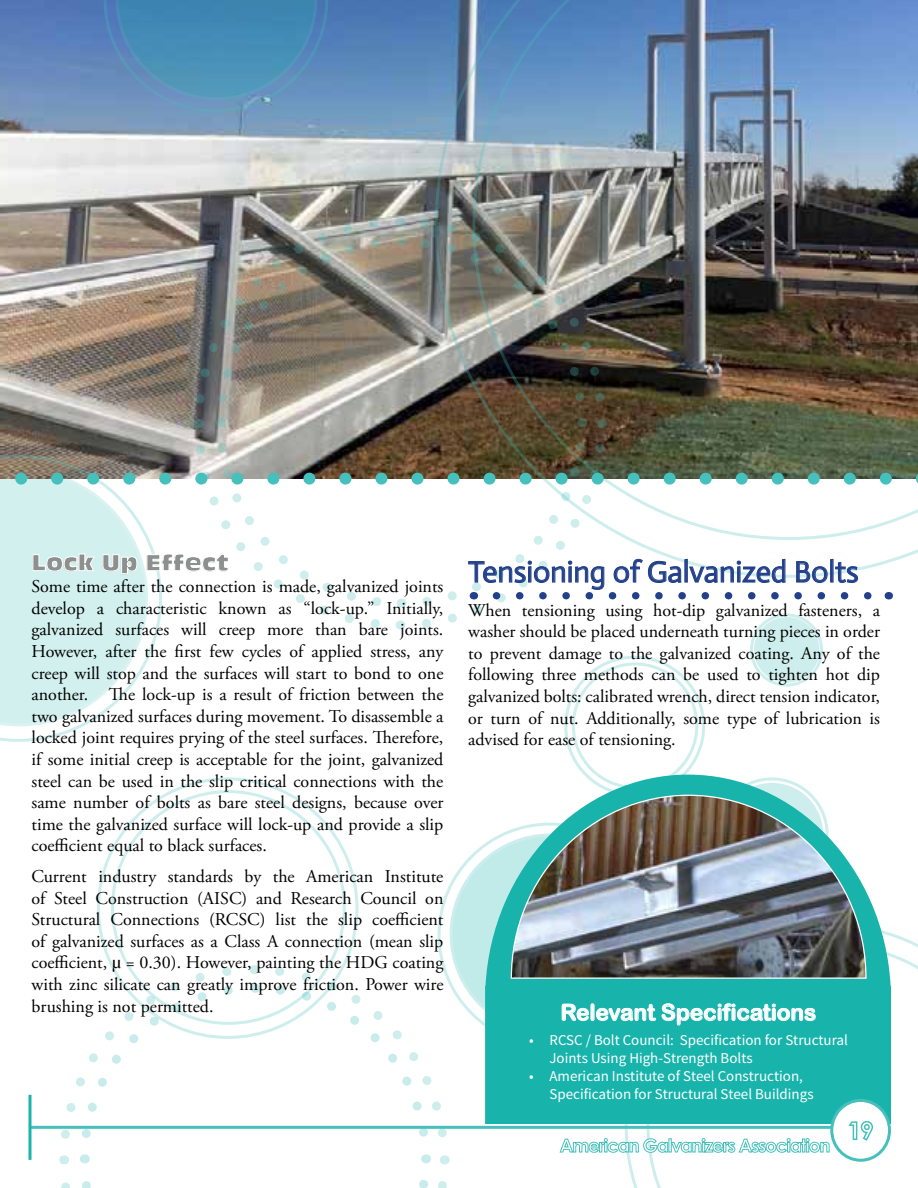
<style>
.page{position:relative;width:918px;height:1188px;background:#fff}
.page>*{position:absolute;margin:0;border:0;box-sizing:border-box;transform-origin:0 0}
.t1{font:30px "Actor";color:#23418b}
.t2{font:22.5px "Arial Rounded MT Bold";color:#fff}
.t3{font:22.5px "Antique Olive Compact";color:#8e9090}
.t4{font:18px/21.6px "Adobe Garamond Pro";color:#000;text-align:justify}
.t5{font:15px/18px "Source Sans Pro";color:#fff}
.s1{font-family:"Times"}
</style>
<div class="page">
<img style="left:0;top:0;width:435px;height:213px">
<svg style="left:646px;top:943px;width:272px;height:245px"></svg>
<hr style="left:30px;top:1126px;width:803px;height:3px;background:#46c0bc">
<svg style="left:28px;top:1095px;width:4px;height:65px"></svg>
<svg style="left:559px;top:1138px;width:271px;height:15px"></svg>
<img style="left:435px;top:0;width:37px;height:213px">
<img style="left:472px;top:0;width:446px;height:213px">
<div style="left:451px;top:835px;width:199px;height:199px;background:#c1ebe8;border-radius:50%"></div>
<svg style="left:419px;top:1154px;width:31px;height:34px"></svg>
<svg style="left:254px;top:960px;width:198px;height:178px"></svg>
<svg style="left:55px;top:961px;width:184px;height:203px"></svg>
<svg style="left:61px;top:1181px;width:30px;height:7px"></svg>
<svg style="left:104px;top:0;width:224px;height:112px;background:#518db8"></svg>
<svg style="left:0;top:726px;width:84px;height:16px"></svg>
<svg style="left:485px;top:775px;width:406px;height:348px;fill:#18b4ac"></svg>
<img style="left:510px;top:794px;width:357px;height:185px">
<div style="left:832px;top:1100px;width:58px;height:60px;background:#fff;border-radius:50%"></div>
<div style="left:830px;top:1099px;width:61px;height:63px;border:3px solid #46c0bc;border-radius:50%"></div>
<svg style="left:848px;top:1120px;width:25px;height:21px"></svg>
<svg style="left:561px;top:1003px;width:255px;height:23px;background:#4bc4be"></svg>
<img style="left:0;top:213px;width:918px;height:513px">
<p class="t3" style="left:32px;top:549px;width:199px">Lock Up Effect</p>
<p class="t4" style="left:32px;top:576px;width:413px">Some time after the connection is made, galvanized joints develop a characteristic known as “lock-up.” Initially, galvanized surfaces will creep more than bare joints.<br>However, after the first few cycles of applied stress, any creep will stop and the surfaces will start to bond to one another. The lock-up is a result of friction between the two galvanized surfaces during movement. To disassemble a locked joint requires prying of the steel surfaces. Therefore, if some initial creep is acceptable for the joint, galvanized steel can be used in the slip critical connections with the same number of bolts as bare steel designs, because over time the galvanized surface will lock-up and provide a slip coefficient equal to black surfaces.</p>
<p class="t4" style="left:32px;top:866px;width:413px">Current industry standards by the American Institute of Steel Construction (AISC) and Research Council on Structural Connections (RCSC) list the slip coefficient of galvanized surfaces as a Class A connection (mean slip coefficient, <span class="s1">μ</span> = 0.30). However, painting the HDG coating with zinc silicate can greatly improve friction. Power wire brushing is not permitted.</p>
<h1 class="t1" style="left:468px;top:554px;width:392px">Tensioning of Galvanized Bolts</h1>
<p class="t4" style="left:468px;top:600px;width:413px">When tensioning using hot-dip galvanized fasteners, a washer should be placed underneath turning pieces in order to prevent damage to the galvanized coating. Any of the following three methods can be used to tighten hot dip galvanized bolts: calibrated wrench, direct tension indicator, or turn of nut. Additionally, some type of lubrication is advised for ease of tensioning.</p>
<p class="t2" style="left:560px;top:999px;width:257px">Relevant Specifications</p>
<p class="t5" style="left:550px;top:1031px;width:300px;text-indent:-20px">• RCSC / Bolt Council: Specification for Structural<br>Joints Using High-Strength Bolts</p>
<p class="t5" style="left:550px;top:1067px;width:266px;text-indent:-20px">• American Institute of Steel Construction,<br>Specification for Structural Steel Buildings</p>
</div>
